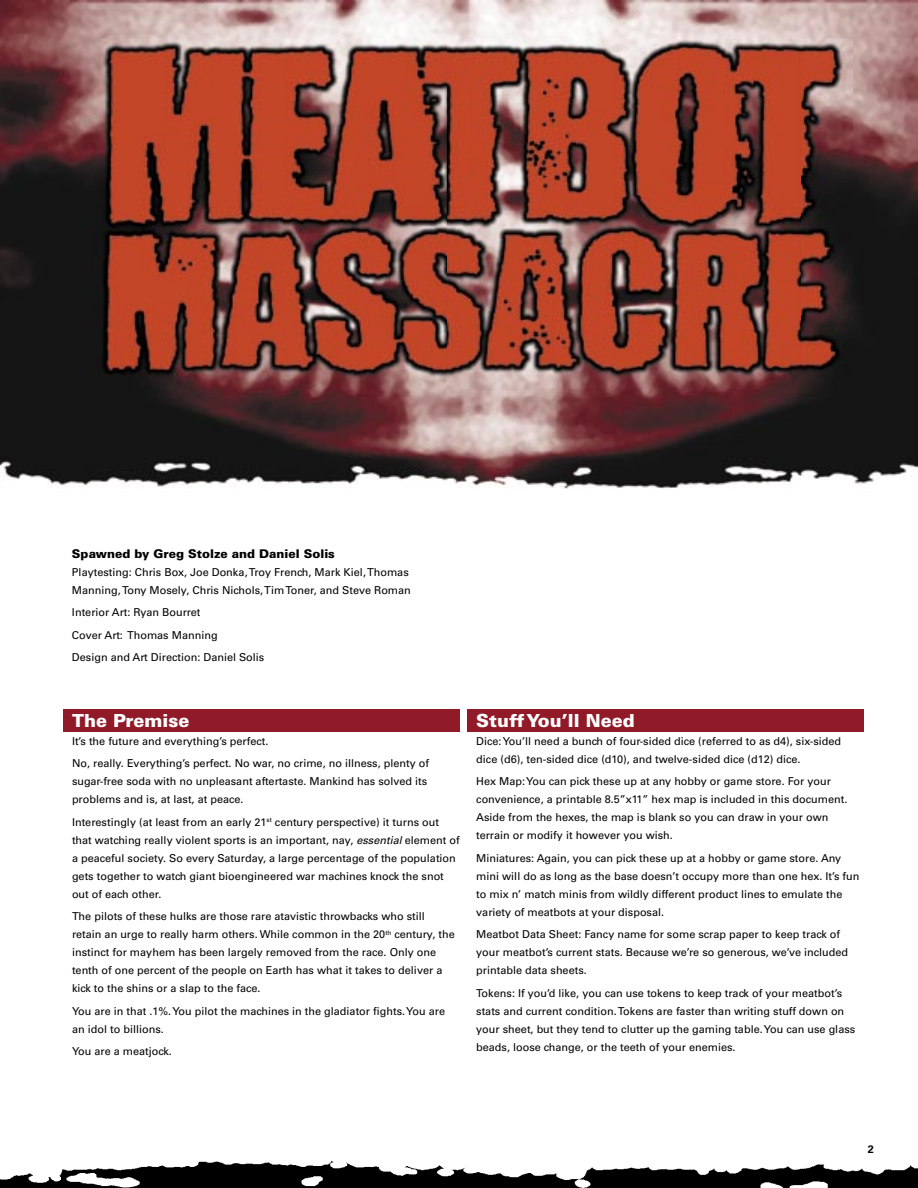
<style>
.page{position:relative;width:918px;height:1188px;background:#fff}
.page>*{position:absolute;margin:0;border:0;box-sizing:border-box;transform-origin:0 0}
.t1{font:900 18px "Univers";color:#fff}
.t2{font:900 12px "Univers";color:#000}
.t3{font:10.8px/18px "Univers";color:#000}
.t4{font:700 10.8px "Univers";color:#000}
.s1{font-style:italic}
</style>
<div class="page">
<img style="left:0;top:1160px;width:918px;height:28px">
<div style="left:63px;top:709px;width:397px;height:22px;background:#901a28"></div>
<img style="left:0;top:0;width:918px;height:488px">
<img style="left:94px;top:40px;width:758px;height:357px">
<div style="left:467px;top:709px;width:397px;height:22px;background:#901a28"></div>
<p class="t2" style="left:72px;top:546px;width:265px">Spawned by Greg Stolze and Daniel Solis</p>
<p class="t3" style="left:72px;top:563px;width:340px">Playtesting: Chris Box, Joe Donka, Troy French, Mark Kiel, Thomas<br>Manning, Tony Mosely, Chris Nichols, Tim Toner, and Steve Roman</p>
<p class="t3" style="left:72px;top:601px;width:194px;line-height:22.5px">Interior Art: Ryan Bourret<br>Cover Art: Thomas Manning<br>Design and Art Direction: Daniel Solis</p>
<h1 class="t1" style="left:72px;top:709px;width:119px">The Premise</h1>
<p class="t3" style="left:72px;top:730px;width:359px;line-height:22.5px">It’s the future and everything’s perfect.<br>No, really. Everything’s perfect. No war, no crime, no illness, plenty of</p>
<p class="t3" style="left:72px;top:773px;width:357px">sugar-free soda with no unpleasant aftertaste. Mankind has solved its problems and is, at last, at peace.</p>
<p class="t3" style="left:72px;top:813px;width:389px">Interestingly (at least from an early 21<sup>st</sup> century perspective) it turns out that watching really violent sports is an important, nay, <span class="s1">essential</span> element of a peaceful society. So every Saturday, a large percentage of the population gets together to watch giant bioengineered war machines knock the snot out of each other.</p>
<p class="t3" style="left:72px;top:908px;width:384px">The pilots of these hulks are those rare atavistic throwbacks who still retain an urge to really harm others. While common in the 20<sup>th</sup> century, the instinct for mayhem has been largely removed from the race. Only one tenth of one percent of the people on Earth has what it takes to deliver a kick to the shins or a slap to the face.</p>
<p class="t3" style="left:72px;top:1002px;width:375px">You are in that .1%. You pilot the machines in the gladiator fights. You are an idol to billions.</p>
<p class="t3" style="left:72px;top:1043px;width:101px">You are a meatjock.</p>
<h1 class="t1" style="left:476px;top:709px;width:160px">Stuff You’ll Need</h1>
<p class="t3" style="left:476px;top:732px;width:367px">Dice: You’ll need a bunch of four-sided dice (referred to as d4), six-sided dice (d6), ten-sided dice (d10), and twelve-sided dice (d12) dice.</p>
<p class="t3" style="left:476px;top:773px;width:373px">Hex Map: You can pick these up at any hobby or game store. For your convenience, a printable 8.5”x11” hex map is included in this document.<br>Aside from the hexes, the map is blank so you can draw in your own terrain or modify it however you wish.</p>
<p class="t3" style="left:476px;top:849px;width:385px">Miniatures: Again, you can pick these up at a hobby or game store. Any mini will do as long as the base doesn’t occupy more than one hex. It’s fun to mix n’ match minis from wildly different product lines to emulate the variety of meatbots at your disposal.</p>
<p class="t3" style="left:476px;top:926px;width:374px">Meatbot Data Sheet: Fancy name for some scrap paper to keep track of your meatbot’s current stats. Because we’re so generous, we’ve included printable data sheets.</p>
<p class="t3" style="left:476px;top:984px;width:381px">Tokens: If you’d like, you can use tokens to keep track of your meatbot’s stats and current condition. Tokens are faster than writing stuff down on your sheet, but they tend to clutter up the gaming table. You can use glass beads, loose change, or the teeth of your enemies.</p>
<p class="t4" style="left:868px;top:1143px;width:8px">2</p>
</div>
